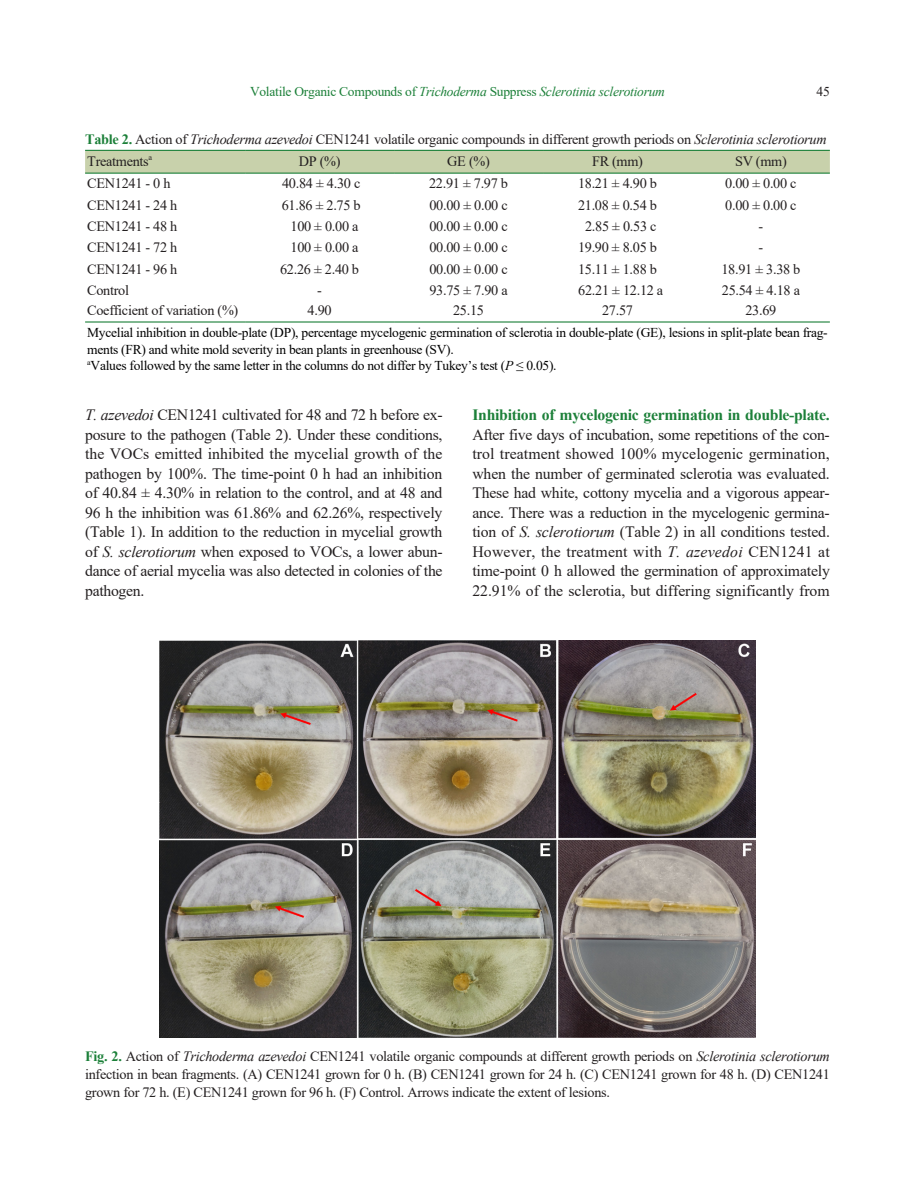
<style>
.page{position:relative;width:915px;height:1191px;background:#fff}
.page>*{position:absolute;margin:0;border:0;box-sizing:border-box;transform-origin:0 0}
.본문중{font:15.75px/19.5px "Times New Roman";letter-spacing:-.015em;color:#231f20;text-align:justify}
.그림표설명{font:14.25px/18px "Times New Roman";letter-spacing:-.02em;color:#231f20;text-align:justify}
.표내용{font:14.25px "Times New Roman";letter-spacing:-.02em;color:#231f20}
.표밑설명{font:13.5px/16.5px "Times New Roman";letter-spacing:-.02em;color:#000}
.t1{font:13.5px "Times New Roman";letter-spacing:-.02em;color:#1c8039}
.t2{font:13.5px "Times New Roman";color:#231f20}
.s1{font-style:italic}
.s2{font-weight:700;color:#1c8039}
</style>
<div class="page">
<div style="left:85px;top:151px;width:744px;height:22px;background:#c8d1ab"></div>
<hr style="left:85px;top:150px;width:160px;height:1px;background:#1c8039">
<hr style="left:245px;top:150px;width:149px;height:1px;background:#1c8039">
<hr style="left:394px;top:150px;width:149px;height:1px;background:#1c8039">
<hr style="left:543px;top:150px;width:148px;height:1px;background:#1c8039">
<hr style="left:691px;top:150px;width:138px;height:1px;background:#1c8039">
<hr style="left:85px;top:173px;width:160px;height:1px;background:#1c8039">
<hr style="left:245px;top:173px;width:149px;height:1px;background:#1c8039">
<hr style="left:394px;top:173px;width:149px;height:1px;background:#1c8039">
<hr style="left:543px;top:173px;width:148px;height:1px;background:#1c8039">
<hr style="left:691px;top:173px;width:138px;height:1px;background:#1c8039">
<hr style="left:85px;top:321px;width:160px;height:1px;background:#1c8039">
<hr style="left:245px;top:321px;width:149px;height:1px;background:#1c8039">
<hr style="left:394px;top:321px;width:149px;height:1px;background:#1c8039">
<hr style="left:543px;top:321px;width:148px;height:1px;background:#1c8039">
<hr style="left:691px;top:321px;width:138px;height:1px;background:#1c8039">
<img style="left:159px;top:640px;width:596px;height:397px">
<p class="t1" style="left:250px;top:82px;width:416px">Volatile Organic Compounds of <span class="s1">Trichoderma</span> Suppress <span class="s1">Sclerotinia sclerotiorum</span></p>
<p class="t2" style="left:816px;top:82px;width:15px">45</p>
<p class="그림표설명" style="left:85px;top:129px;width:742px"><span class="s2">Table 2.</span> Action of <span class="s1">Trichoderma azevedoi</span> CEN1241 volatile organic compounds in different growth periods on <span class="s1">Sclerotinia sclerotiorum</span></p>
<p class="표내용" style="left:87px;top:152px;width:66px">Treatments<sup>a</sup></p>
<p class="표내용" style="left:298px;top:152px;width:43px">DP (%)</p>
<p class="표내용" style="left:447px;top:152px;width:44px">GE (%)</p>
<p class="표내용" style="left:591px;top:152px;width:52px">FR (mm)</p>
<p class="표내용" style="left:734px;top:152px;width:53px">SV (mm)</p>
<p class="표내용" style="left:87px;top:174px;width:85px">CEN1241 - 0 h</p>
<p class="표내용" style="left:282px;top:174px;width:80px">40.84 ± 4.30 c</p>
<p class="표내용" style="left:429px;top:174px;width:80px">22.91 ± 7.97 b</p>
<p class="표내용" style="left:577px;top:174px;width:80px">18.21 ± 4.90 b</p>
<p class="표내용" style="left:725px;top:174px;width:73px">0.00 ± 0.00 c</p>
<p class="표내용" style="left:87px;top:195px;width:92px">CEN1241 - 24 h</p>
<p class="표내용" style="left:281px;top:195px;width:80px">61.86 ± 2.75 b</p>
<p class="표내용" style="left:429px;top:195px;width:80px">00.00 ± 0.00 c</p>
<p class="표내용" style="left:577px;top:195px;width:80px">21.08 ± 0.54 b</p>
<p class="표내용" style="left:725px;top:195px;width:73px">0.00 ± 0.00 c</p>
<p class="표내용" style="left:87px;top:216px;width:92px">CEN1241 - 48 h</p>
<p class="표내용" style="left:290px;top:216px;width:70px">100 ± 0.00 a</p>
<p class="표내용" style="left:429px;top:216px;width:80px">00.00 ± 0.00 c</p>
<p class="표내용" style="left:585px;top:216px;width:73px">2.85 ± 0.53 c</p>
<p class="표내용" style="left:758px;top:216px;width:6px">-</p>
<p class="표내용" style="left:87px;top:237px;width:92px">CEN1241 - 72 h</p>
<p class="표내용" style="left:290px;top:237px;width:70px">100 ± 0.00 a</p>
<p class="표내용" style="left:429px;top:237px;width:80px">00.00 ± 0.00 c</p>
<p class="표내용" style="left:577px;top:237px;width:80px">19.90 ± 8.05 b</p>
<p class="표내용" style="left:758px;top:237px;width:6px">-</p>
<p class="표내용" style="left:87px;top:259px;width:92px">CEN1241 - 96 h</p>
<p class="표내용" style="left:280px;top:259px;width:80px">62.26 ± 2.40 b</p>
<p class="표내용" style="left:429px;top:259px;width:80px">00.00 ± 0.00 c</p>
<p class="표내용" style="left:577px;top:259px;width:80px">15.11 ± 1.88 b</p>
<p class="표내용" style="left:721px;top:259px;width:80px">18.91 ± 3.38 b</p>
<p class="표내용" style="left:87px;top:280px;width:43px">Control</p>
<p class="표내용" style="left:317px;top:280px;width:6px">-</p>
<p class="표내용" style="left:429px;top:280px;width:80px">93.75 ± 7.90 a</p>
<p class="표내용" style="left:578px;top:280px;width:86px">62.21 ± 12.12 a</p>
<p class="표내용" style="left:721px;top:280px;width:80px">25.54 ± 4.18 a</p>
<p class="표내용" style="left:87px;top:300px;width:152px">Coefficient of variation (%)</p>
<p class="표내용" style="left:307px;top:300px;width:26px">4.90</p>
<p class="표내용" style="left:453px;top:300px;width:32px">25.15</p>
<p class="표내용" style="left:601px;top:300px;width:32px">27.57</p>
<p class="표내용" style="left:745px;top:300px;width:32px">23.69</p>
<p class="표밑설명" style="left:87px;top:324px;width:741px">Mycelial inhibition in double-plate (DP), percentage mycelogenic germination of sclerotia in double-plate (GE), lesions in split-plate bean frag&shy;ments (FR) and white mold severity in bean plants in greenhouse (SV).</p>
<p class="표밑설명" style="left:87px;top:357px;width:470px"><sup>a</sup>Values followed by the same letter in the columns do not differ by Tukey’s test (<span class="s1">P</span> ≤ 0.05).</p>
<p class="본문중" style="left:85px;top:405px;width:359px"><span class="s1">T. azevedoi</span> CEN1241 cultivated for 48 and 72 h before ex&shy;posure to the pathogen (Table 2). Under these conditions, the VOCs emitted inhibited the mycelial growth of the pathogen by 100%. The time-point 0 h had an inhibition of 40.84 ± 4.30% in relation to the control, and at 48 and 96 h the inhibition was 61.86% and 62.26%, respectively (Table 1). In addition to the reduction in mycelial growth of <span class="s1">S. sclerotiorum</span> when exposed to VOCs, a lower abun&shy;dance of aerial mycelia was also detected in colonies of the pathogen.</p>
<p class="본문중" style="left:472px;top:405px;width:359px"><span class="s2">Inhibition of mycelogenic germination in double-plate.<br></span>After five days of incubation, some repetitions of the con&shy;trol treatment showed 100% mycelogenic germination, when the number of germinated sclerotia was evaluated.<br>These had white, cottony mycelia and a vigorous appear&shy;ance. There was a reduction in the mycelogenic germina&shy;tion of <span class="s1">S. sclerotiorum</span> (Table 2) in all conditions tested.<br>However, the treatment with <span class="s1">T. azevedoi</span> CEN1241 at time-point 0 h allowed the germination of approximately 22.91% of the sclerotia, but differing significantly from</p>
<p class="그림표설명" style="left:85px;top:1047px;width:746px"><span class="s2">Fig. 2.</span> Action of <span class="s1">Trichoderma azevedoi</span> CEN1241 volatile organic compounds at different growth periods on <span class="s1">Sclerotinia sclerotiorum </span>infection in bean fragments. (A) CEN1241 grown for 0 h. (B) CEN1241 grown for 24 h. (C) CEN1241 grown for 48 h. (D) CEN1241 grown for 72 h. (E) CEN1241 grown for 96 h. (F) Control. Arrows indicate the extent of lesions.</p>
</div>
